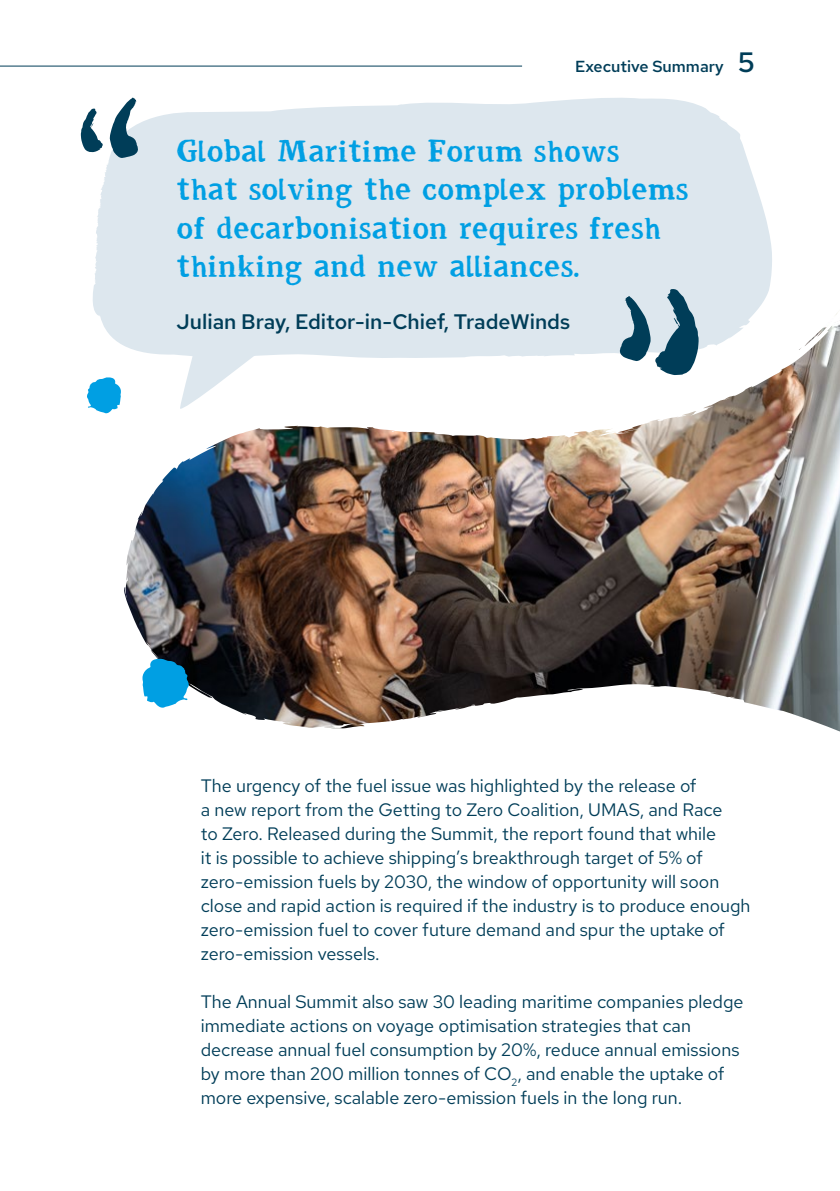
<style>
.page{position:relative;width:840px;height:1191px;background:#fff}
.page>*{position:absolute;margin:0;border:0;box-sizing:border-box;transform-origin:0 0}
.t1{font:32px/38.4px "Global Maritime Forum";color:#009fe3}
.t2{font:600 21px "Red Hat Text";color:#003d58}
.t3{font:18px/24px "Red Hat Text";color:#003d58}
.t4{font:500 16px "Red Hat Text";color:#003d58}
.s1{font-size:28px}
</style>
<div class="page">
<img style="left:105px;top:246px;width:734px;height:485px">
<svg style="left:146px;top:641px;width:5px;height:6px"></svg>
<svg style="left:468px;top:704px;width:8px;height:2px"></svg>
<svg style="left:587px;top:435px;width:10px;height:2px"></svg>
<svg style="left:622px;top:428px;width:19px;height:4px"></svg>
<svg style="left:142px;top:658px;width:47px;height:50px"></svg>
<svg style="left:87px;top:377px;width:34px;height:36px"></svg>
<svg style="left:92px;top:97px;width:679px;height:262px;background:#dfe9ef"></svg>
<svg style="left:179px;top:346px;width:87px;height:70px"></svg>
<hr style="left:0;top:66px;width:522px;height:1px;background:#003d58">
<svg style="left:81px;top:108px;width:22px;height:44px"></svg>
<svg style="left:109px;top:98px;width:29px;height:60px"></svg>
<svg style="left:619px;top:289px;width:79px;height:86px;background:#7c9cab"></svg>
<p class="t4" style="left:575px;top:56px;width:181px">Executive Summary <span class="s1">5</span></p>
<h1 class="t1" style="left:176px;top:130px;width:513px">Global Maritime Forum shows that solving the complex problems of decarbonisation requires fresh thinking and new alliances.</h1>
<p class="t2" style="left:176px;top:308px;width:395px">Julian Bray, Editor-in-Chief, TradeWinds</p>
<p class="t3" style="left:201px;top:773px;width:551px">The urgency of the fuel issue was highlighted by the release of<br>a new report from the Getting to Zero Coalition, UMAS, and Race<br>to Zero. Released during the Summit, the report found that while<br>it is possible to achieve shipping’s breakthrough target of 5% of zero-emission fuels by 2030, the window of opportunity will soon close and rapid action is required if the industry is to produce enough zero-emission fuel to cover future demand and spur the uptake of zero-emission vessels.</p>
<p class="t3" style="left:201px;top:989px;width:544px">The Annual Summit also saw 30 leading maritime companies pledge immediate actions on voyage optimisation strategies that can decrease annual fuel consumption by 20%, reduce annual emissions by more than 200 million tonnes of CO<sub>2</sub>, and enable the uptake of more expensive, scalable zero-emission fuels in the long run.</p>
</div>
